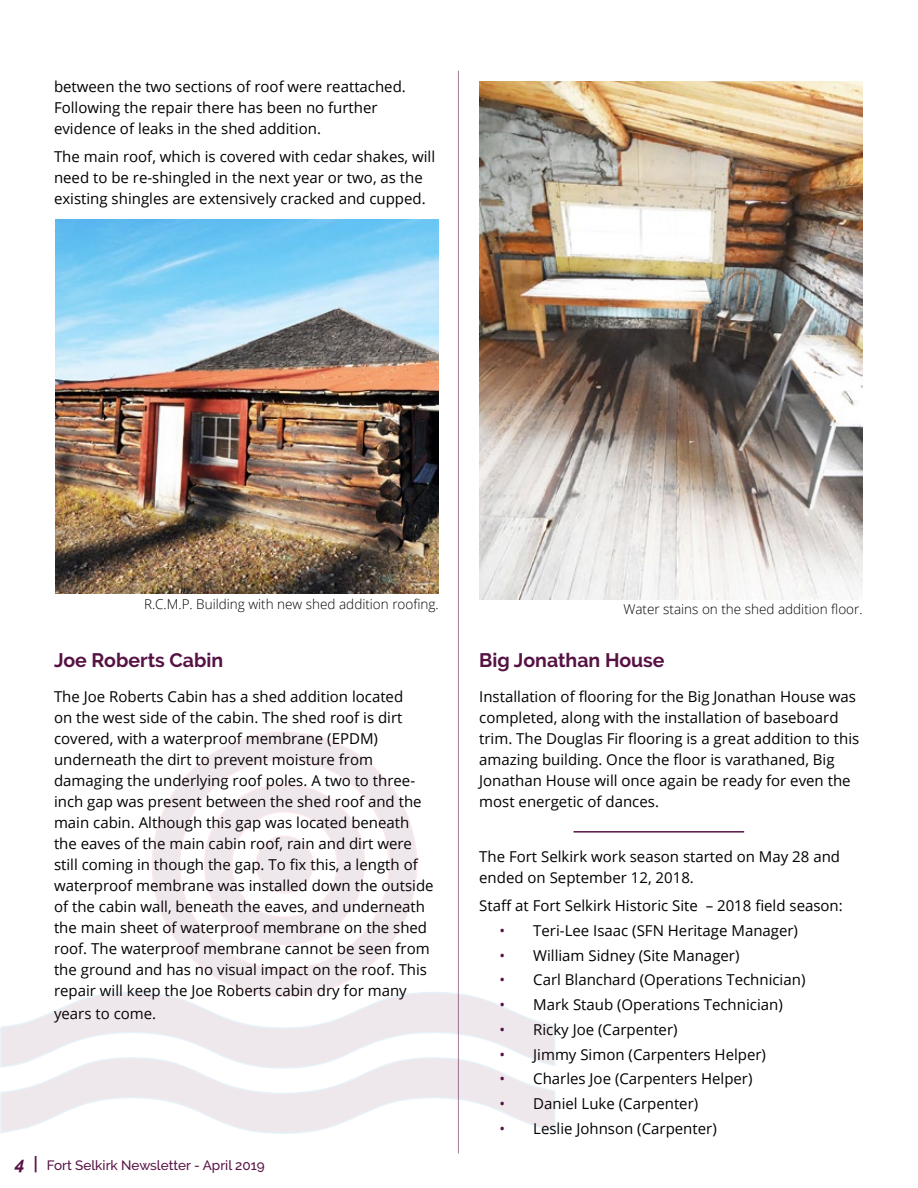
<style>
.page{position:relative;width:918px;height:1188px;background:#fff}
.page>*{position:absolute;margin:0;border:0;box-sizing:border-box;transform-origin:0 0}
.t1{font:700 19.5px "Raleway";color:#571244}
.t2{font:15px/21px "Open Sans";color:#000}
.t3{font:300 13.5px "Open Sans";color:#000}
.t4{font:500 13.5px "Raleway";color:#571244}
.s1{font-weight:700;font-style:italic;font-size:18px}
.s2{font-weight:600;font-size:18px}
.s3{color:#571244}
</style>
<div class="page">
<img style="left:479px;top:81px;width:384px;height:519px">
<img style="left:55px;top:219px;width:384px;height:375px">
<svg style="left:152px;top:732px;width:265px;height:259px"></svg>
<svg style="left:1px;top:992px;width:554px;height:64px"></svg>
<svg style="left:0;top:1056px;width:556px;height:80px"></svg>
<svg style="left:203px;top:783px;width:163px;height:162px"></svg>
<div style="left:256px;top:836px;width:57px;height:57px;background:#eee7ec;border-radius:50%"></div>
<div style="left:255px;top:835px;width:59px;height:59px;border:2px solid #e61430;border-radius:50%"></div>
<hr style="left:458px;top:71px;width:1px;height:1082px;background:#571244">
<hr style="left:574px;top:831px;width:170px;height:2px;background:#571244">
<p class="t2" style="left:54px;top:76px;width:353px">between the two sections of roof were reattached.<br>Following the repair there has been no further evidence of leaks in the shed addition.</p>
<p class="t2" style="left:54px;top:146px;width:383px">The main roof, which is covered with cedar shakes, will need to be re-shingled in the next year or two, as the existing shingles are extensively cracked and cupped.</p>
<p class="t3" style="left:144px;top:595px;width:296px">R.C.M.P. Building with new shed addition roofing.</p>
<h1 class="t1" style="left:54px;top:649px;width:171px">Joe Roberts Cabin</h1>
<p class="t2" style="left:54px;top:686px;width:381px">The Joe Roberts Cabin has a shed addition located<br>on the west side of the cabin. The shed roof is dirt covered, with a waterproof membrane (EPDM) underneath the dirt to prevent moisture from damaging the underlying roof poles. A two to three&shy;inch gap was present between the shed roof and the main cabin. Although this gap was located beneath the eaves of the main cabin roof, rain and dirt were still coming in though the gap. To fix this, a length of waterproof membrane was installed down the outside of the cabin wall, beneath the eaves, and underneath the main sheet of waterproof membrane on the shed roof. The waterproof membrane cannot be seen from the ground and has no visual impact on the roof. This repair will keep the Joe Roberts cabin dry for many</p>
<p class="t2" style="left:54px;top:1003px;width:104px">years to come.</p>
<p class="t4" style="left:15px;top:1158px;width:251px"><span class="s1">4</span> <span class="s2">|</span> Fort Selkirk Newsletter - April 2019</p>
<p class="t3" style="left:623px;top:600px;width:241px">Water stains on the shed addition floor.</p>
<h1 class="t1" style="left:479px;top:649px;width:187px">Big Jonathan House</h1>
<p class="t2" style="left:479px;top:686px;width:382px">Installation of flooring for the Big Jonathan House was completed, along with the installation of baseboard trim. The Douglas Fir flooring is a great addition to this amazing building. Once the floor is varathaned, Big Jonathan House will once again be ready for even the most energetic of dances.</p>
<p class="t2" style="left:479px;top:846px;width:362px">The Fort Selkirk work season started on May 28 and ended on September 12, 2018.</p>
<p class="t2" style="left:479px;top:895px;width:365px">Staff at Fort Selkirk Historic Site – 2018 field season:</p>
<p class="t2" style="left:500px;top:920px;width:300px"><span class="s3">•</span> Teri-Lee Isaac (SFN Heritage Manager)</p>
<p class="t2" style="left:500px;top:944px;width:242px"><span class="s3">•</span> William Sidney (Site Manager)</p>
<p class="t2" style="left:500px;top:969px;width:307px"><span class="s3">•</span> Carl Blanchard (Operations Technician)</p>
<p class="t2" style="left:500px;top:994px;width:285px"><span class="s3">•</span> Mark Staub (Operations Technician)</p>
<p class="t2" style="left:500px;top:1019px;width:180px"><span class="s3">•</span> Ricky Joe (Carpenter)</p>
<p class="t2" style="left:500px;top:1043px;width:268px"><span class="s3">•</span> Jimmy Simon (Carpenters Helper)</p>
<p class="t2" style="left:500px;top:1068px;width:255px"><span class="s3">•</span> Charles Joe (Carpenters Helper)</p>
<p class="t2" style="left:500px;top:1093px;width:200px"><span class="s3">•</span> Daniel Luke (Carpenter)</p>
<p class="t2" style="left:500px;top:1118px;width:219px"><span class="s3">•</span> Leslie Johnson (Carpenter)</p>
</div>
